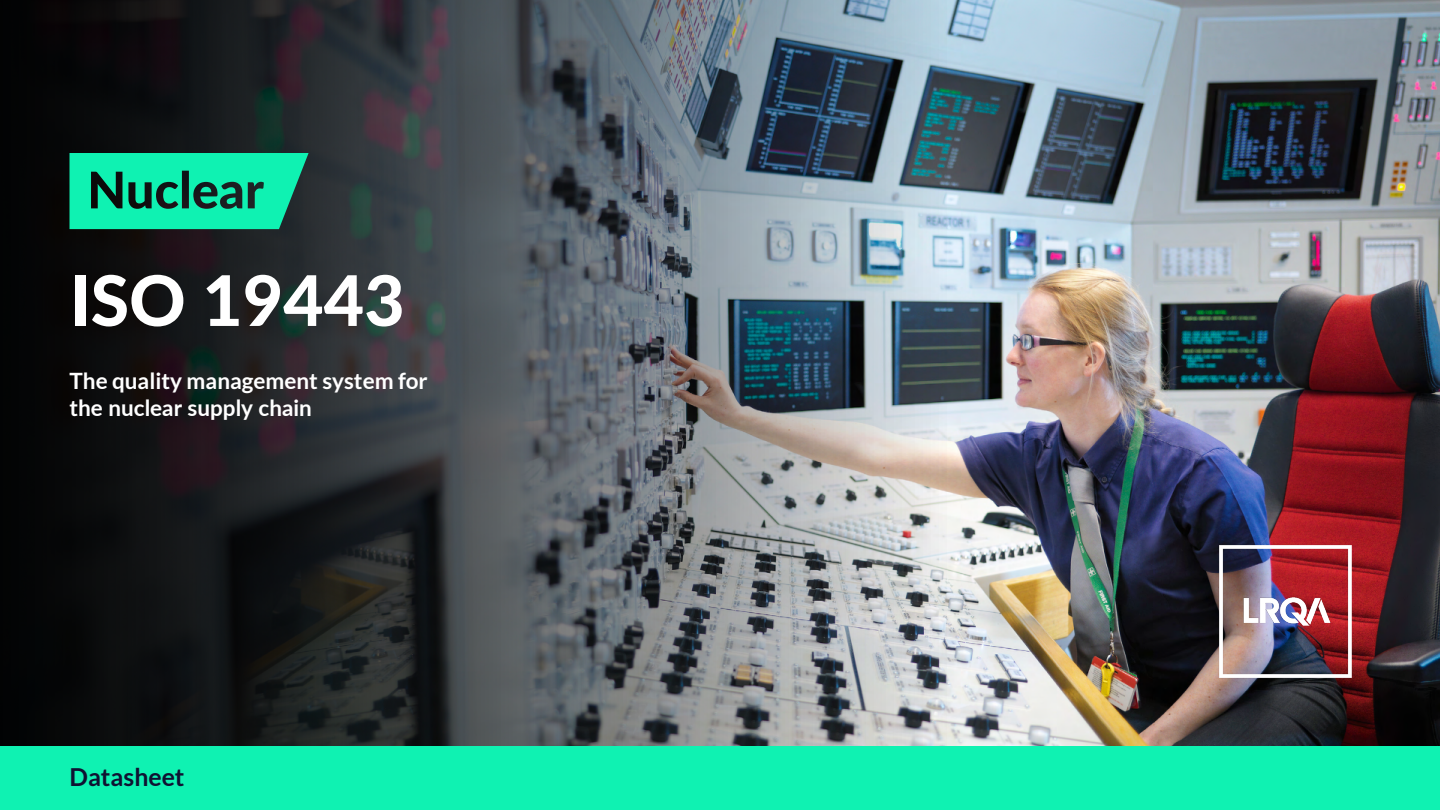
<style>
.page{position:relative;width:1440px;height:810px;background:#fff}
.page>*{position:absolute;margin:0;border:0;box-sizing:border-box;transform-origin:0 0}
.t1{font:800 69.82px "Lato";color:#fff}
.t2{font:700 24.75px "Lato";color:#0f1232}
.t3{font:700 22.5px/27px "Lato";color:#fff}
</style>
<div class="page">
<img style="left:946px;top:0;width:494px;height:746px">
<img style="left:0;top:0;width:946px;height:746px">
<svg style="left:70px;top:153px;width:239px;height:76px;background:#11c492"></svg>
<div style="left:0;top:746px;width:1440px;height:64px;background:#0ff2b2"></div>
<img style="left:1219px;top:544px;width:134px;height:134px">
<h1 class="t1" style="left:70px;top:249px;width:337px">ISO 19443</h1>
<p class="t3" style="left:70px;top:367px;width:360px">The quality management system for the nuclear supply chain</p>
<p class="t2" style="left:70px;top:763px;width:116px">Datasheet</p>
</div>
